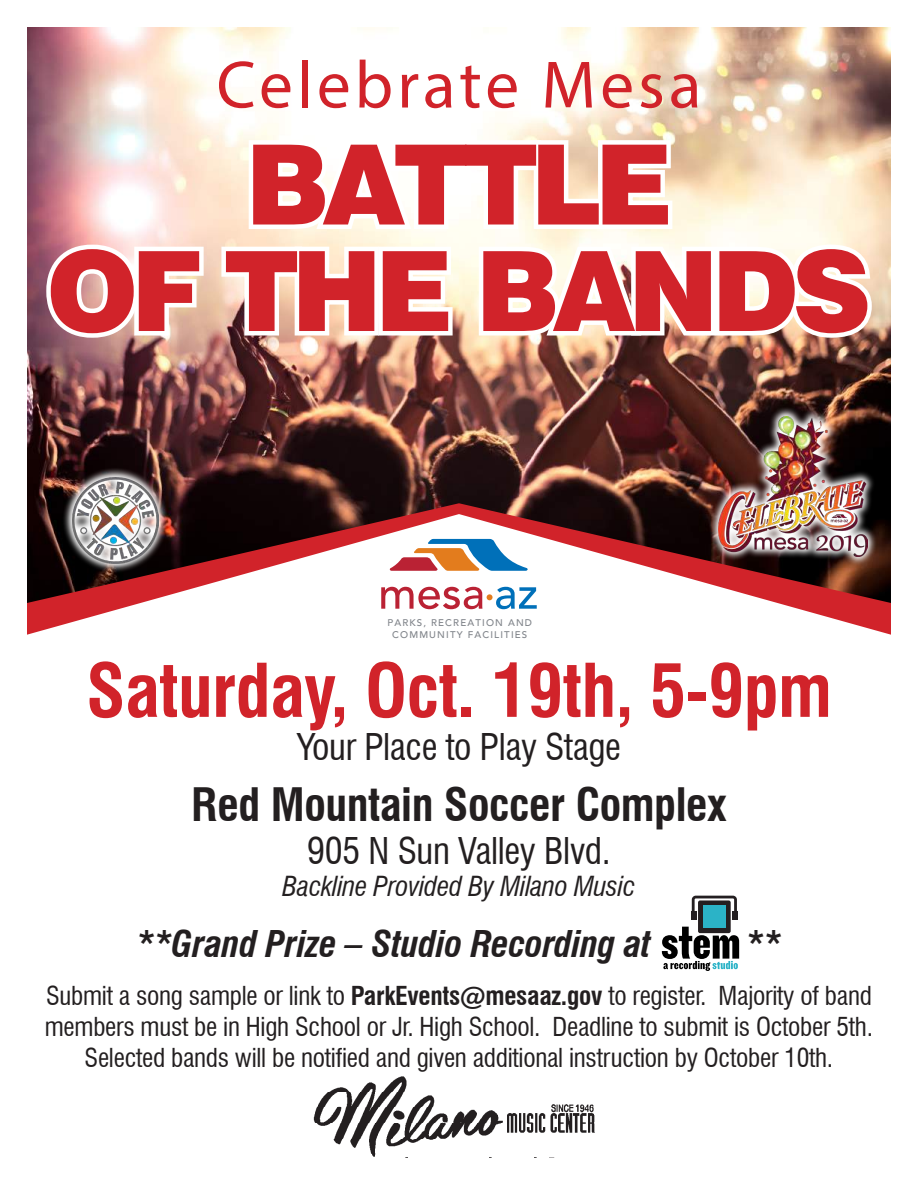
<style>
.page{position:relative;width:918px;height:1188px;background:#fff}
.page>*{position:absolute;margin:0;border:0;box-sizing:border-box;transform-origin:0 0}
.t1{font:900 111px/106.5px "Swiss 721 BT";letter-spacing:-.06em;color:#d1232a;text-align:center}
.t2{font:700 condensed 72px "Swiss 721 BT";letter-spacing:-.01em;color:#d1232a}
.t3{font:67.5px "Myriad Pro";letter-spacing:.06em;color:#d1232a}
.t4{font:700 condensed 45px "Swiss 721 BT";letter-spacing:-.01em;color:#231f20}
.t5{font:condensed 36px "Swiss 721 BT";letter-spacing:-.01em;color:#231f20}
.t6{font:italic 700 condensed 36px "Swiss 721 BT";letter-spacing:-.01em;color:#231f20}
.t7{font:italic condensed 27px "Swiss 721 BT";letter-spacing:-.01em;color:#231f20}
.t8{font:condensed 25.5px/30.6px "Swiss 721 BT";letter-spacing:-.01em;color:#231f20;text-align:center}
.t9{font:500 9.75px/11.7px "Avenir LT";letter-spacing:.12em;color:#80848a;text-align:center}
.s1{font-weight:700}
</style>
<div class="page">
<svg style="left:27px;top:603px;width:864px;height:32px"></svg>
<img style="left:27px;top:27px;width:864px;height:576px">
<img style="left:709px;top:411px;width:168px;height:155px">
<img style="left:719px;top:416px;width:148px;height:140px">
<img style="left:62px;top:468px;width:106px;height:105px">
<img style="left:72px;top:477px;width:86px;height:86px">
<img style="left:313px;top:1077px;width:282px;height:81px">
<svg style="left:390px;top:539px;width:138px;height:32px"></svg>
<svg style="left:381px;top:587px;width:156px;height:22px"></svg>
<svg style="left:662px;top:927px;width:77px;height:44px"></svg>
<div style="left:698px;top:900px;width:33px;height:33px;background:#241f21;border-radius:2px"></div>
<svg style="left:692px;top:896px;width:45px;height:19px"></svg>
<div style="left:703px;top:906px;width:23px;height:22px;background:#2bb3c7"></div>
<div style="left:691px;top:911px;width:6px;height:8px;background:#241f21"></div>
<div style="left:732px;top:911px;width:6px;height:8px;background:#241f21"></div>
<svg style="left:42px;top:240px;width:166px;height:102px"></svg>
<img style="left:217px;top:135px;width:660px;height:276px">
<h3 class="t3" style="left:217px;top:43px;width:486px">Celebrate Mesa</h3>
<h1 class="t1" style="left:47px;top:131px;width:826px">BATTLE<br>OF THE BANDS</h1>
<p class="t9" style="left:387px;top:617px;width:146px">PARKS, RECREATION AND<br>COMMUNITY FACILITIES</p>
<h2 class="t2" style="left:86px;top:648px;width:747px">Saturday, Oct. 19th, 5-9pm</h2>
<h3 class="t5" style="left:297px;top:725px;width:325px">Your Place to Play Stage</h3>
<h3 class="t4" style="left:191px;top:777px;width:537px">Red Mountain Soccer Complex</h3>
<h3 class="t5" style="left:307px;top:829px;width:305px">905 N Sun Valley Blvd.</h3>
<p class="t7" style="left:283px;top:870px;width:354px">Backline Provided By Milano Music</p>
<h3 class="t6" style="left:136px;top:923px;width:516px">**Grand Prize – Studio Recording at</h3>
<h3 class="t6" style="left:746px;top:923px;width:37px">**</h3>
<p class="t8" style="left:45px;top:981px;width:830px">Submit a song sample or link to <span class="s1">ParkEvents@mesaaz.gov</span> to register. Majority of band members must be in High School or Jr. High School. Deadline to submit is October 5th.<br>Selected bands will be notified and given additional instruction by October 10th.</p>
</div>
